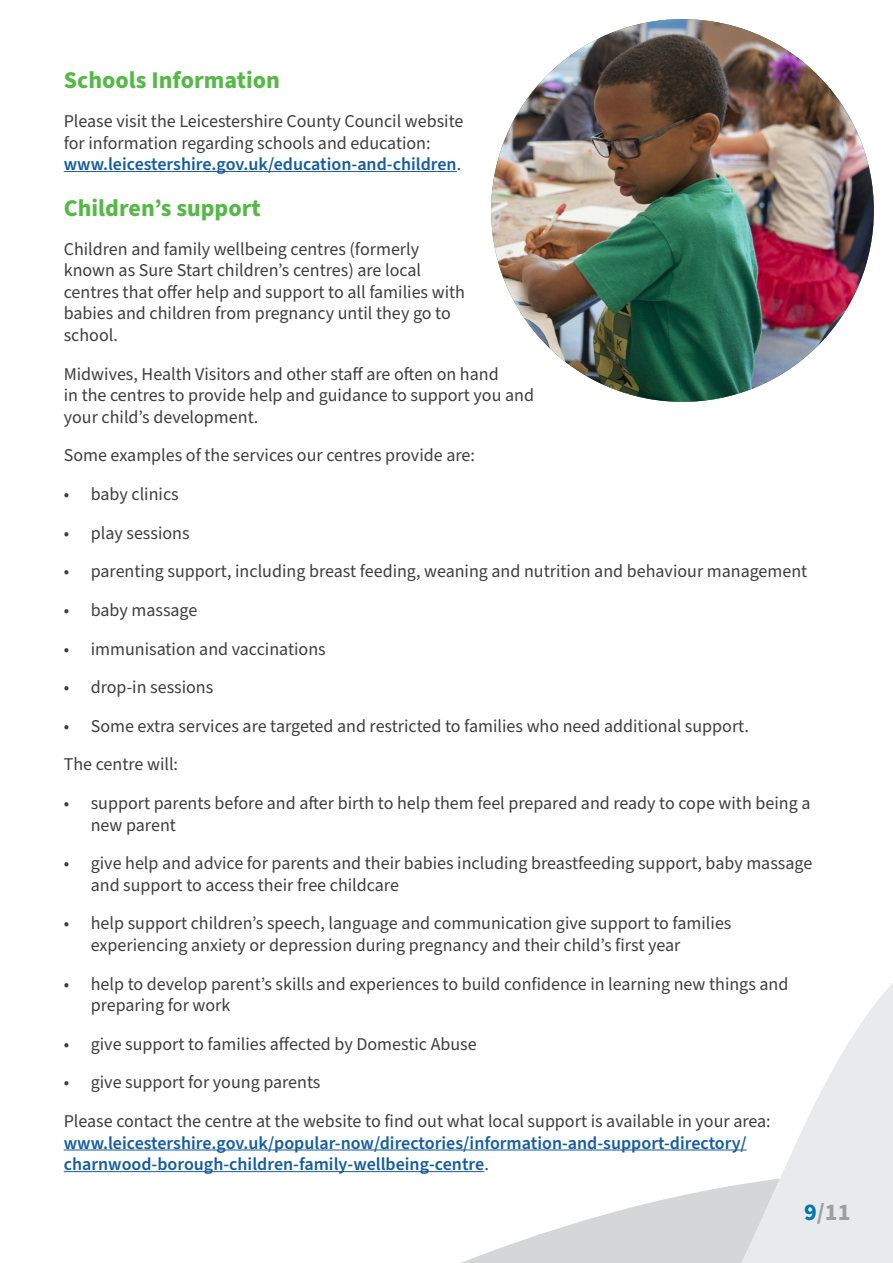
<style>
.page{position:relative;width:893px;height:1263px;background:#fff}
.page>*{position:absolute;margin:0;border:0;box-sizing:border-box;transform-origin:0 0}
.Subheader_2{font:700 24px "Source Sans Pro";color:#56b947}
.t1{font:700 24px "Source Sans Pro";color:#9d9fa2}
.Body{font:18px/21.6px "Source Sans Pro";color:#3e3e3f}
.Body-2{font:600 18px/21.6px "Source Sans Pro";color:#175d9e}
.s1{font-weight:600;color:#175d9e}
.s2{font-weight:400;color:#3e3e3f}
.s3{color:#0077ae}
</style>
<div class="page">
<svg style="left:461px;top:1185px;width:274px;height:78px"></svg>
<svg style="left:735px;top:983px;width:158px;height:280px;fill:#e9eaeb"></svg>
<hr style="left:64px;top:171px;width:393px;height:1px;background:#175d9e">
<hr style="left:64px;top:1149px;width:683px;height:1px;background:#175d9e">
<hr style="left:64px;top:1171px;width:420px;height:1px;background:#175d9e">
<img style="left:491px;top:19px;width:383px;height:383px;border-radius:189px">
<p class="Subheader_2" style="left:64px;top:64px;width:218px">Schools Information</p>
<p class="Body" style="left:64px;top:111px;width:401px">Please visit the Leicestershire County Council website for information regarding schools and education: <span class="s1">www.leicestershire.gov.uk/education-and-children</span>.</p>
<p class="Subheader_2" style="left:64px;top:192px;width:199px">Children’s support</p>
<p class="Body" style="left:64px;top:238px;width:403px">Children and family wellbeing centres (formerly known as Sure Start children’s centres) are local centres that offer help and support to all families with babies and children from pregnancy until they go to school.</p>
<p class="Body" style="left:64px;top:363px;width:472px">Midwives, Health Visitors and other staff are often on hand<br>in the centres to provide help and guidance to support you and your child’s development.</p>
<p class="Body" style="left:64px;top:445px;width:413px">Some examples of the services our centres provide are:</p>
<p class="Body" style="left:64px;top:484px;width:117px">• baby clinics</p>
<p class="Body" style="left:64px;top:522px;width:127px">• play sessions</p>
<p class="Body" style="left:64px;top:561px;width:745px">• parenting support, including breast feeding, weaning and nutrition and behaviour management</p>
<p class="Body" style="left:64px;top:600px;width:135px">• baby massage</p>
<p class="Body" style="left:64px;top:638px;width:263px">• immunisation and vaccinations</p>
<p class="Body" style="left:64px;top:677px;width:151px">• drop-in sessions</p>
<p class="Body" style="left:64px;top:715px;width:687px">• Some extra services are targeted and restricted to families who need additional support.</p>
<p class="Body" style="left:64px;top:754px;width:116px">The centre will:</p>
<p class="Body" style="left:91px;top:793px;width:721px;text-indent:-27px">• support parents before and after birth to help them feel prepared and ready to cope with being a new parent</p>
<p class="Body" style="left:91px;top:853px;width:723px;text-indent:-27px">• give help and advice for parents and their babies including breastfeeding support, baby massage and support to access their free childcare</p>
<p class="Body" style="left:91px;top:913px;width:642px;text-indent:-27px">• help support children’s speech, language and communication give support to families experiencing anxiety or depression during pregnancy and their child’s first year</p>
<p class="Body" style="left:91px;top:973px;width:699px;text-indent:-27px">• help to develop parent’s skills and experiences to build confidence in learning new things and preparing for work</p>
<p class="Body" style="left:64px;top:1033px;width:414px">• give support to families affected by Domestic Abuse</p>
<p class="Body" style="left:64px;top:1072px;width:258px">• give support for young parents</p>
<p class="Body-2" style="left:64px;top:1111px;width:708px"><span class="s2">Please contact the centre at the website to find out what local support is available in your area: </span>www.leicestershire.gov.uk/popular-now/directories/information-and-support-directory/ charnwood-borough-children-family-wellbeing-centre<span class="s2">.</span></p>
<h1 class="t1" style="left:804px;top:1196px;width:48px"><span class="s3">9</span>/11</h1>
</div>
